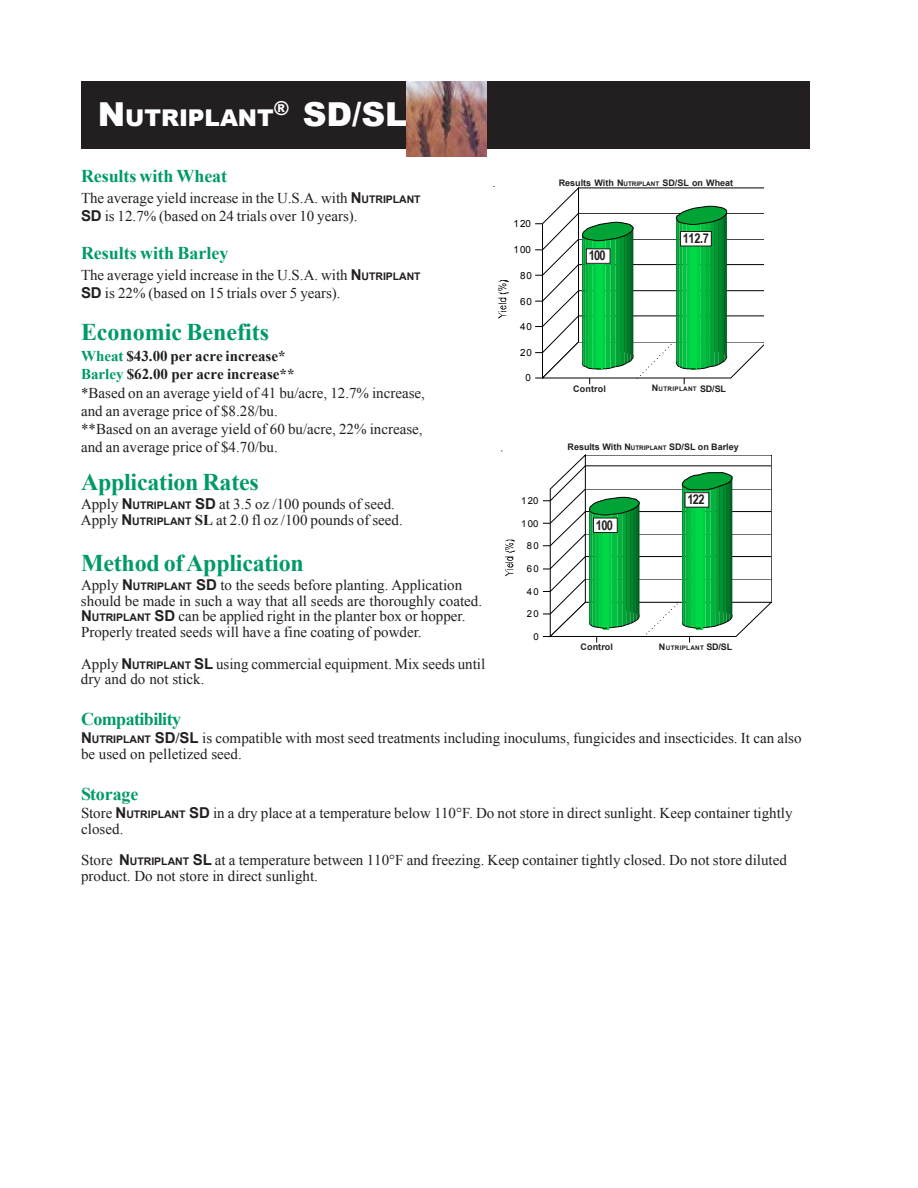
<style>
.page{position:relative;width:918px;height:1188px;background:#fff}
.page>*{position:absolute;margin:0;border:0;box-sizing:border-box;transform-origin:0 0}
.t1{font:900 33px "Arial";color:#fff}
.t2{font:700 24px "Times New Roman";letter-spacing:-.01em;color:#009a66}
.t3{font:900 23.1px "Arial";color:#fff}
.t4{font:700 18px "Times New Roman";letter-spacing:-.005em;color:#009a66}
.t5{font:700 18px "Times New Roman";letter-spacing:-.03em;color:#009a66}
.t6{font:15px/18.3px "Times New Roman";color:#231f20}
.t7{font:700 13.5px "Arial Narrow";letter-spacing:-.055em;color:#231f20}
.t8{font:9.9px "Arial";letter-spacing:.1em;color:#000}
.t9{font:9.6px "Arial";letter-spacing:.12em;color:#000}
.t10{font:700 9px "Arial";color:#231f20}
.t11{font:700 6.3px "Arial";letter-spacing:.05em;color:#231f20}
.s1{font-size:33px}
.s2{font-family:"Arial";font-weight:700}
.s3{font-family:"Arial";font-weight:700;font-size:10.5px}
.s4{font-weight:700;color:#009a66}
.s5{font-weight:700}
.s6{font-size:6.3px}
.s7{font-size:9px}
</style>
<div class="page">
<svg style="left:498px;top:280px;width:11px;height:39px"></svg>
<svg style="left:535px;top:187px;width:229px;height:197px"></svg>
<svg style="left:505px;top:540px;width:10px;height:36px"></svg>
<svg style="left:543px;top:455px;width:229px;height:188px"></svg>
<div style="left:81px;top:81px;width:729px;height:67px;background:#231f20"></div>
<img style="left:406px;top:81px;width:80px;height:76px">
<div style="left:586px;top:249px;width:24px;height:14px;background:#fff"></div>
<div style="left:586px;top:248px;width:24px;height:16px;border:1px solid #231f20"></div>
<div style="left:680px;top:232px;width:31px;height:14px;background:#fff"></div>
<div style="left:680px;top:231px;width:32px;height:15px;border:1px solid #231f20"></div>
<div style="left:594px;top:518px;width:23px;height:15px;background:#fff"></div>
<div style="left:593px;top:518px;width:25px;height:15px;border:1px solid #231f20"></div>
<div style="left:685px;top:493px;width:24px;height:14px;background:#fff"></div>
<div style="left:685px;top:492px;width:24px;height:16px;border:1px solid #231f20"></div>
<h3 class="t3" style="left:98px;top:101px;width:177px"><span class="s1">N</span>UTRIPLANT</h3>
<h1 class="t1" style="left:274px;top:90px;width:135px"><sup>®</sup> SD/SL</h1>
<p class="t4" style="left:81px;top:163px;width:148px">Results with Wheat</p>
<p class="t6" style="left:81px;top:188px;width:341px;line-height:18.8px">The average yield increase in the U.S.A. with <span class="s2">N</span><span class="s3">UTRIPLANT<br></span><span class="s2">SD</span> is 12.7% (based on 24 trials over 10 years).</p>
<p class="t4" style="left:81px;top:240px;width:149px">Results with Barley</p>
<p class="t6" style="left:81px;top:265px;width:341px;line-height:18.8px">The average yield increase in the U.S.A. with <span class="s2">N</span><span class="s3">UTRIPLANT<br></span><span class="s2">SD</span> is 22% (based on 15 trials over 5 years).</p>
<h2 class="t2" style="left:81px;top:315px;width:190px">Economic Benefits</h2>
<p class="t6" style="left:81px;top:346px;width:345px"><span class="s4">Wheat</span> <span class="s5">$43.00 per acre increase*<br></span><span class="s4">Barley</span> <span class="s5">$62.00 per acre increase**<br></span>*Based on an average yield of 41 bu/acre, 12.7% increase, and an average price of $8.28/bu.<br>**Based on an average yield of 60 bu/acre, 22% increase, and an average price of $4.70/bu.</p>
<h2 class="t2" style="left:81px;top:465px;width:179px">Application Rates</h2>
<p class="t6" style="left:81px;top:495px;width:323px;line-height:15.9px">Apply <span class="s2">N</span><span class="s3">UTRIPLANT</span> <span class="s2">SD</span> at 3.5 oz /100 pounds of seed.<br>Apply <span class="s2">N</span><span class="s3">UTRIPLANT</span> <span class="s5">SL</span> at 2.0 fl oz /100 pounds of seed.</p>
<h2 class="t2" style="left:81px;top:546px;width:224px">Method ofApplication</h2>
<p class="t6" style="left:81px;top:576px;width:403px;line-height:15.8px">Apply <span class="s2">N</span><span class="s3">UTRIPLANT</span> <span class="s2">SD</span> to the seeds before planting. Application should be made in such a way that all seeds are thoroughly coated.<br><span class="s2">N</span><span class="s3">UTRIPLANT</span> <span class="s2">SD</span> can be applied right in the planter box or hopper.<br>Properly treated seeds will have a fine coating of powder.</p>
<p class="t6" style="left:81px;top:655px;width:406px;line-height:15.6px">Apply <span class="s2">N</span><span class="s3">UTRIPLANT</span> <span class="s2">SL</span> using commercial equipment. Mix seeds until dry and do not stick.</p>
<p class="t5" style="left:81px;top:706px;width:102px">Compatibility</p>
<p class="t6" style="left:81px;top:730px;width:722px;line-height:15.6px"><span class="s2">N</span><span class="s3">UTRIPLANT</span> <span class="s2">SD</span><span class="s5">/</span><span class="s2">SL</span> is compatible with most seed treatments including inoculums, fungicides and insecticides. It can also be used on pelletized seed.</p>
<p class="t4" style="left:81px;top:781px;width:59px">Storage</p>
<p class="t6" style="left:81px;top:805px;width:713px;line-height:15.6px">Store <span class="s2">N</span><span class="s3">UTRIPLANT</span> <span class="s2">SD</span> in a dry place at a temperature below 110°F. Do not store in direct sunlight. Keep container tightly closed.</p>
<p class="t6" style="left:81px;top:852px;width:707px;line-height:15.9px">Store <span class="s2">N</span><span class="s3">UTRIPLANT</span> <span class="s2">SL</span> at a temperature between 110°F and freezing. Keep container tightly closed. Do not store diluted product. Do not store in direct sunlight.</p>
<p class="t10" style="left:559px;top:176px;width:176px">Results With N<span class="s6">UTRIPLANT</span> SD/SL on Wheat</p>
<p class="t8" style="left:514px;top:217px;width:19px">120</p>
<p class="t7" style="left:683px;top:228px;width:27px">112.7</p>
<p class="t8" style="left:514px;top:243px;width:19px">100</p>
<p class="t7" style="left:589px;top:245px;width:18px">100</p>
<p class="t8" style="left:520px;top:269px;width:13px">80</p>
<p class="t8" style="left:520px;top:295px;width:13px">60</p>
<p class="t8" style="left:520px;top:320px;width:13px">40</p>
<p class="t8" style="left:520px;top:346px;width:13px">20</p>
<p class="t8" style="left:526px;top:371px;width:7px">0</p>
<p class="t10" style="left:573px;top:383px;width:34px">Control</p>
<p class="t11" style="left:652px;top:385px;width:76px"><span class="s7">N</span>UTRIPLANT <span class="s7">SD/SL</span></p>
<p class="t10" style="left:568px;top:441px;width:173px">Results With N<span class="s6">UTRIPLANT</span> SD/SL on Barley</p>
<p class="t7" style="left:688px;top:489px;width:18px">122</p>
<p class="t9" style="left:521px;top:495px;width:19px">120</p>
<p class="t9" style="left:521px;top:517px;width:19px">100</p>
<p class="t7" style="left:596px;top:515px;width:18px">100</p>
<p class="t9" style="left:527px;top:540px;width:13px">80</p>
<p class="t9" style="left:527px;top:562px;width:13px">60</p>
<p class="t9" style="left:527px;top:585px;width:13px">40</p>
<p class="t9" style="left:527px;top:608px;width:13px">20</p>
<p class="t9" style="left:533px;top:630px;width:7px">0</p>
<p class="t10" style="left:580px;top:641px;width:34px">Control</p>
<p class="t11" style="left:659px;top:643px;width:75px"><span class="s7">N</span>UTRIPLANT <span class="s7">SD/SL</span></p>
</div>
